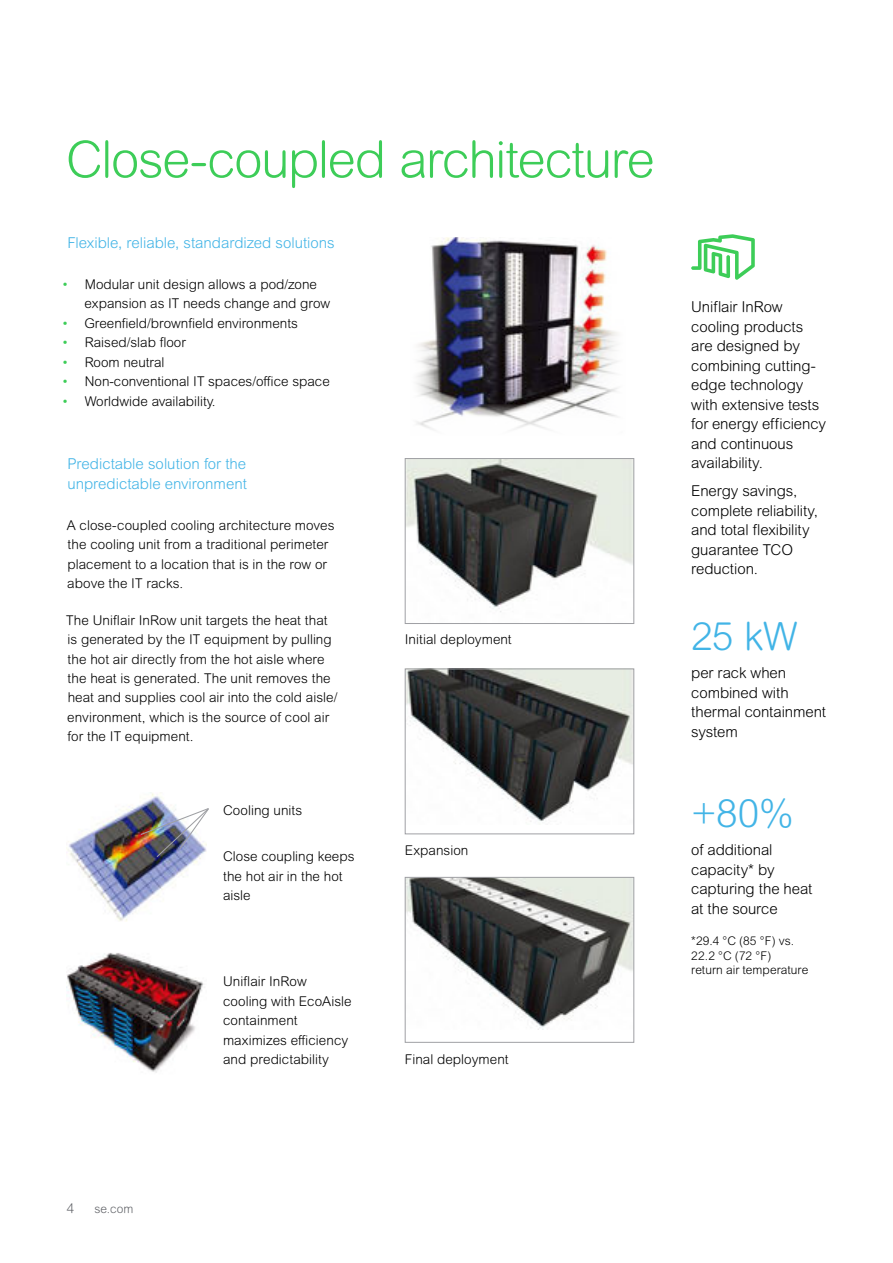
<style>
.page{position:relative;width:893px;height:1263px;background:#fff}
.page>*{position:absolute;margin:0;border:0;box-sizing:border-box;transform-origin:0 0}
.t1{font:300 51px "Arial Rounded MT Pro";letter-spacing:-.025em;color:#3dcd58}
.t2{font:300 39px "Arial Rounded MT Pro";color:#42b4e6}
.t3{font:300 15px/19.5px "Arial Rounded MT Pro";letter-spacing:-.005em;color:#000}
.t4{font:300 15px/19.5px "Arial MT Std";color:#42b4e6}
.t5{font:300 13.5px/19.5px "Arial Rounded MT Pro";letter-spacing:.005em;color:#000}
.t6{font:300 13.5px "Arial Rounded MT Pro";color:#626469}
.t7{font:300 12px/14.4px "Arial Rounded MT Pro";letter-spacing:.005em;color:#000}
.t8{font:300 12px "Arial Rounded MT Pro";color:#626469}
.s1{color:#3dcd58}
</style>
<div class="page">
<img style="left:416px;top:237px;width:202px;height:193px">
<img style="left:67px;top:793px;width:134px;height:129px">
<img style="left:139px;top:807px;width:70px;height:51px">
<img style="left:67px;top:953px;width:137px;height:120px">
<svg style="left:691px;top:234px;width:64px;height:46px"></svg>
<img style="left:407px;top:460px;width:225px;height:152px">
<div style="left:405px;top:458px;width:229px;height:166px;border:1px solid #9fa0a4"></div>
<img style="left:407px;top:671px;width:225px;height:151px">
<div style="left:405px;top:669px;width:229px;height:165px;border:1px solid #9fa0a4"></div>
<img style="left:407px;top:879px;width:225px;height:151px">
<div style="left:405px;top:877px;width:229px;height:165px;border:1px solid #9fa0a4"></div>
<h1 class="t1" style="left:66px;top:130px;width:590px">Close-coupled architecture</h1>
<p class="t4" style="left:67px;top:233px;width:269px">Flexible, reliable, standardized solutions</p>
<p class="t5" style="left:85px;top:275px;width:247px;text-indent:-22px"><span class="s1">•</span> Modular unit design allows a pod/zone expansion as IT needs change and grow</p>
<p class="t5" style="left:63px;top:314px;width:237px"><span class="s1">•</span> Greenfield/brownfield environments</p>
<p class="t5" style="left:63px;top:333px;width:125px"><span class="s1">•</span> Raised/slab floor</p>
<p class="t5" style="left:63px;top:353px;width:103px"><span class="s1">•</span> Room neutral</p>
<p class="t5" style="left:63px;top:372px;width:268px"><span class="s1">•</span> Non-conventional IT spaces/office space</p>
<p class="t5" style="left:63px;top:392px;width:154px"><span class="s1">•</span> Worldwide availability.</p>
<p class="t4" style="left:67px;top:454px;width:181px">Predictable solution for the unpredictable environment</p>
<p class="t5" style="left:67px;top:516px;width:269px">A close-coupled cooling architecture moves the cooling unit from a traditional perimeter placement to a location that is in the row or above the IT racks.</p>
<p class="t5" style="left:66px;top:610px;width:273px">The Uniflair InRow unit targets the heat that is generated by the IT equipment by pulling the hot air directly from the hot aisle where the heat is generated. The unit removes the heat and supplies cool air into the cold aisle/ environment, which is the source of cool air for the IT equipment.</p>
<p class="t5" style="left:223px;top:801px;width:81px">Cooling units</p>
<p class="t5" style="left:223px;top:847px;width:133px">Close coupling keeps the hot air in the hot aisle</p>
<p class="t5" style="left:223px;top:972px;width:130px">Uniflair InRow cooling with EcoAisle containment maximizes efficiency and predictability</p>
<p class="t5" style="left:405px;top:630px;width:108px">Initial deployment</p>
<p class="t5" style="left:405px;top:841px;width:65px">Expansion</p>
<p class="t5" style="left:405px;top:1050px;width:105px">Final deployment</p>
<p class="t3" style="left:691px;top:298px;width:136px">Uniflair InRow cooling products are designed by combining cutting&shy;edge technology with extensive tests for energy efficiency and continuous availability.</p>
<p class="t3" style="left:691px;top:482px;width:128px">Energy savings, complete reliability, and total flexibility guarantee TCO reduction.</p>
<h2 class="t2" style="left:691px;top:614px;width:108px">25 kW</h2>
<p class="t3" style="left:691px;top:664px;width:136px">per rack when combined with thermal containment system</p>
<h2 class="t2" style="left:691px;top:791px;width:104px">+80%</h2>
<p class="t3" style="left:691px;top:841px;width:123px">of additional capacity* by capturing the heat at the source</p>
<p class="t7" style="left:691px;top:934px;width:119px">*29.4 °C (85 °F) vs.<br>22.2 °C (72 °F)<br>return air temperature</p>
<p class="t6" style="left:67px;top:1200px;width:9px">4</p>
<p class="t8" style="left:94px;top:1201px;width:40px">se.com</p>
</div>
